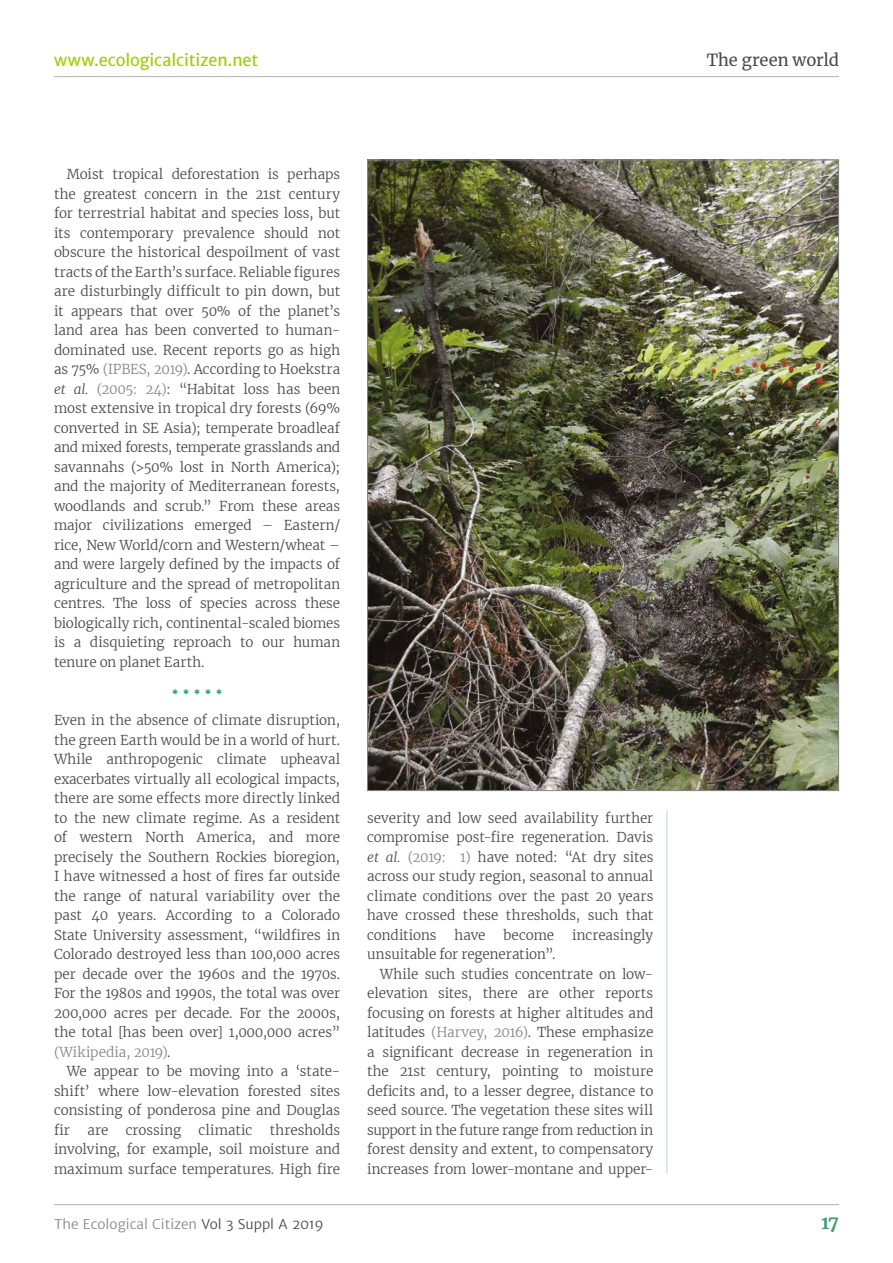
<style>
.page{position:relative;width:893px;height:1263px;background:#fff}
.page>*{position:absolute;margin:0;border:0;box-sizing:border-box;transform-origin:0 0}
.t1{font:700 18px "Merriweather";color:#449c70}
.t2{font:16.5px "Merriweather Sans";letter-spacing:-.005em;color:#a0ce00}
.t3{font:16.5px "Merriweather";letter-spacing:-.005em;color:#4a4a49}
.Indented{font:300 13.5px/19.5px "Merriweather";letter-spacing:-.005em;color:#4a4a49;text-align:justify}
.t4{font:300 13.5px "Merriweather Sans";color:#878786}
.Starred_divider{font:700 9.15px "Merriweather Sans";color:#008a57}
.s1{color:#878786}
.s2{font-style:italic}
.s3{color:#4a4a49}
</style>
<div class="page">
<hr style="left:54px;top:76px;width:785px;height:1px;background:#bbb">
<hr style="left:54px;top:1204px;width:785px;height:1px;background:#bbb">
<hr style="left:666px;top:810px;width:1px;height:364px;background:#b6dbc5">
<img style="left:369px;top:162px;width:468px;height:627px">
<p class="t2" style="left:54px;top:50px;width:206px">www.ecologicalcitizen.net</p>
<p class="t3" style="left:707px;top:49px;width:134px">The green world</p>
<p class="Indented" style="left:54px;top:164px;width:288px;text-indent:13px">Moist tropical deforestation is perhaps the greatest concern in the 21st century for terrestrial habitat and species loss, but its contemporary prevalence should not obscure the historical despoilment of vast tracts of the Earth’s surface. Reliable figures are disturbingly difficult to pin down, but it appears that over 50% of the planet’s land area has been converted to human&shy;dominated use. Recent reports go as high as 75% <span class="s1">(IPBES, 2019)</span>. According to Hoekstra <span class="s2">et al.</span> <span class="s1">(2005: 24)</span>: “Habitat loss has been most extensive in tropical dry forests (69% converted in SE Asia); temperate broadleaf and mixed forests, temperate grasslands and savannahs (&gt;50% lost in North America); and the majority of Mediterranean forests, woodlands and scrub.” From these areas major civilizations emerged – Eastern/ rice, New World/corn and Western/wheat – and were largely defined by the impacts of agriculture and the spread of metropolitan centres. The loss of species across these biologically rich, continental-scaled biomes is a disquieting reproach to our human tenure on planet Earth.</p>
<p class="Starred_divider" style="left:172px;top:688px;width:52px">*****</p>
<p class="Indented" style="left:54px;top:710px;width:288px">Even in the absence of climate disruption, the green Earth would be in a world of hurt.<br>While anthropogenic climate upheaval exacerbates virtually all ecological impacts, there are some effects more directly linked to the new climate regime. As a resident of western North America, and more precisely the Southern Rockies bioregion, I have witnessed a host of fires far outside the range of natural variability over the past 40 years. According to a Colorado State University assessment, “wildfires in Colorado destroyed less than 100,000 acres per decade over the 1960s and the 1970s.<br>For the 1980s and 1990s, the total was over 200,000 acres per decade. For the 2000s, the total [has been over] 1,000,000 acres” <span class="s1">(Wikipedia, 2019)</span>.</p>
<p class="Indented" style="left:54px;top:1061px;width:288px;text-indent:13px">We appear to be moving into a ‘state&shy;shift’ where low-elevation forested sites consisting of ponderosa pine and Douglas fir</p>
<p class="Indented" style="left:54px;top:1119px;width:288px;text-indent:216px">thresholds involving, for example, soil moisture and maximum surface temperatures. High fire</p>
<p class="Indented" style="left:87px;top:1119px;width:22px">are</p>
<p class="Indented" style="left:126px;top:1119px;width:57px">crossing</p>
<p class="Indented" style="left:199px;top:1119px;width:55px">climatic</p>
<p class="Indented" style="left:367px;top:807px;width:288px">severity and low seed availability further compromise post-fire regeneration. Davis <span class="s2">et al.</span> <span class="s1">(2019: 1)</span> have noted: “At dry sites across our study region, seasonal to annual climate conditions over the past 20 years have crossed these thresholds, such that conditions</p>
<p class="Indented" style="left:455px;top:924px;width:33px">have</p>
<p class="Indented" style="left:503px;top:924px;width:52px">become</p>
<p class="Indented" style="left:572px;top:924px;width:83px">increasingly</p>
<p class="Indented" style="left:367px;top:944px;width:190px">unsuitable for regeneration”.</p>
<p class="Indented" style="left:367px;top:963px;width:288px;text-indent:13px">While such studies concentrate on low&shy;elevation sites, there are other reports focusing on forests at higher altitudes and latitudes <span class="s1">(Harvey, 2016)</span>. These emphasize a significant decrease in regeneration in the 21st century, pointing to moisture deficits and, to a lesser degree, distance to seed source. The vegetation these sites will support in the future range from reduction in forest density and extent, to compensatory increases from lower-montane and upper-</p>
<p class="t4" style="left:54px;top:1215px;width:271px">The Ecological Citizen <span class="s3">Vol 3 Suppl A 2019</span></p>
<p class="t1" style="left:821px;top:1210px;width:19px">17</p>
</div>
